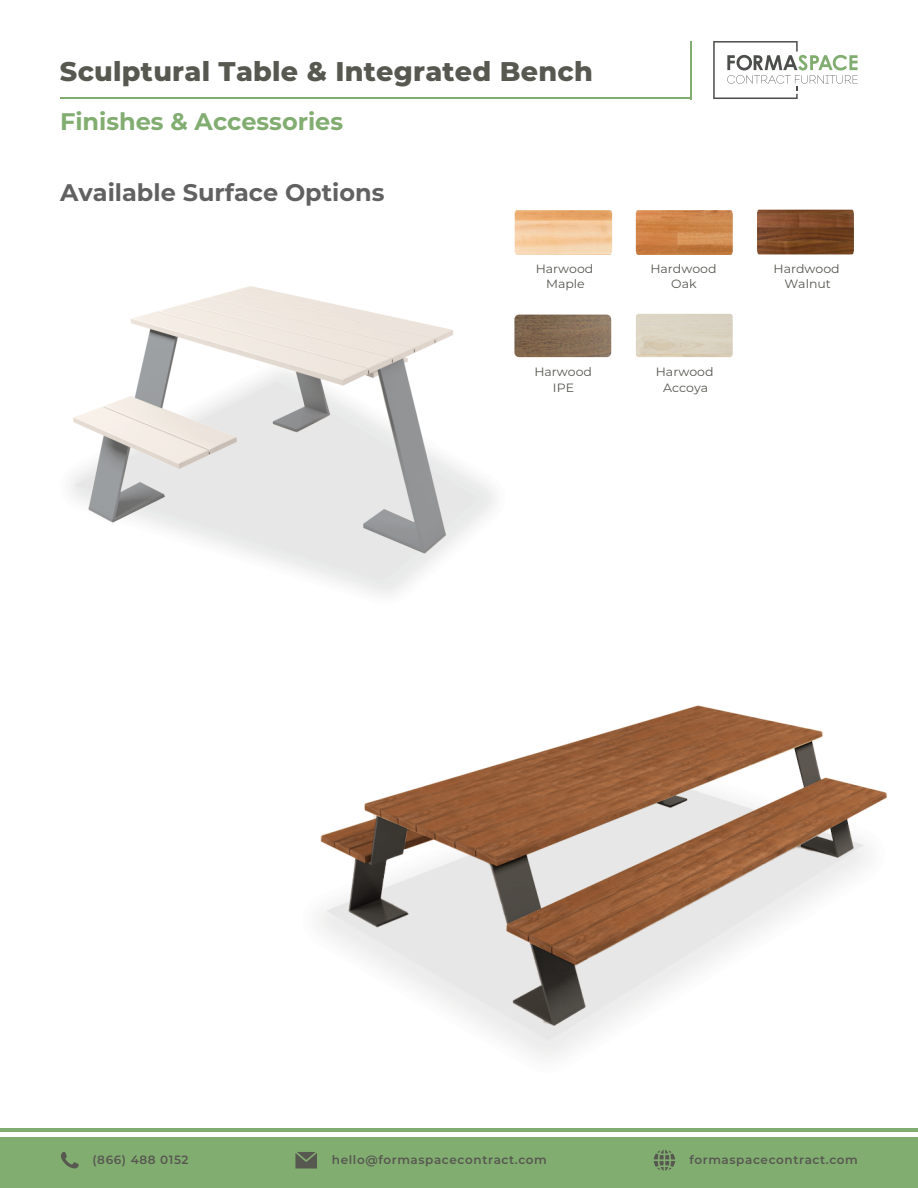
<style>
.page{position:relative;width:918px;height:1188px;background:#fff}
.page>*{position:absolute;margin:0;border:0;box-sizing:border-box;transform-origin:0 0}
.t1{font:800 27px "Montserrat";letter-spacing:.01em;color:#575850}
.t2{font:700 24px "Montserrat";color:#606160}
.t3{font:700 24px "Montserrat";color:#82ad71}
.t4{font:600 12px "Montserrat";letter-spacing:.05em;color:#575850}
.t5{font:12px/15.1px "Montserrat";color:#575750;text-align:center;scale:1.04 1}
</style>
<div class="page">
<img style="left:71px;top:286px;width:483px;height:308px">
<img style="left:506px;top:209px;width:348px;height:100px">
<img style="left:514px;top:315px;width:97px;height:42px">
<img style="left:636px;top:314px;width:97px;height:43px">
<img style="left:320px;top:705px;width:567px;height:352px">
<hr style="left:60px;top:97px;width:632px;height:2px;background:#82ad71">
<hr style="left:690px;top:41px;width:2px;height:58px;background:#82ad71">
<svg style="left:713px;top:41px;width:145px;height:58px"></svg>
<div style="left:0;top:1128px;width:918px;height:60px;background:#82ad71"></div>
<div style="left:0;top:1132px;width:918px;height:5px;background:#fff"></div>
<svg style="left:654px;top:1150px;width:21px;height:21px"></svg>
<svg style="left:295px;top:1152px;width:22px;height:17px"></svg>
<svg style="left:61px;top:1152px;width:18px;height:17px"></svg>
<h1 class="t1" style="left:60px;top:51px;width:534px">Sculptural Table &amp; Integrated Bench</h1>
<h2 class="t3" style="left:60px;top:104px;width:285px">Finishes &amp; Accessories</h2>
<h2 class="t2" style="left:60px;top:175px;width:326px">Available Surface Options</h2>
<p class="t5" style="left:536px;top:260px;width:57px">Harwood<br>Maple</p>
<p class="t5" style="left:650px;top:260px;width:65px">Hardwood<br>Oak</p>
<p class="t5" style="left:774px;top:260px;width:65px">Hardwood<br>Walnut</p>
<p class="t5" style="left:534px;top:364px;width:57px">Harwood<br>IPE</p>
<p class="t5" style="left:656px;top:364px;width:57px">Harwood<br>Accoya</p>
<p class="t4" style="left:93px;top:1151px;width:98px">(866) 488 0152</p>
<p class="t4" style="left:332px;top:1151px;width:216px">hello@formaspacecontract.com</p>
<p class="t4" style="left:689px;top:1151px;width:170px">formaspacecontract.com</p>
</div>
